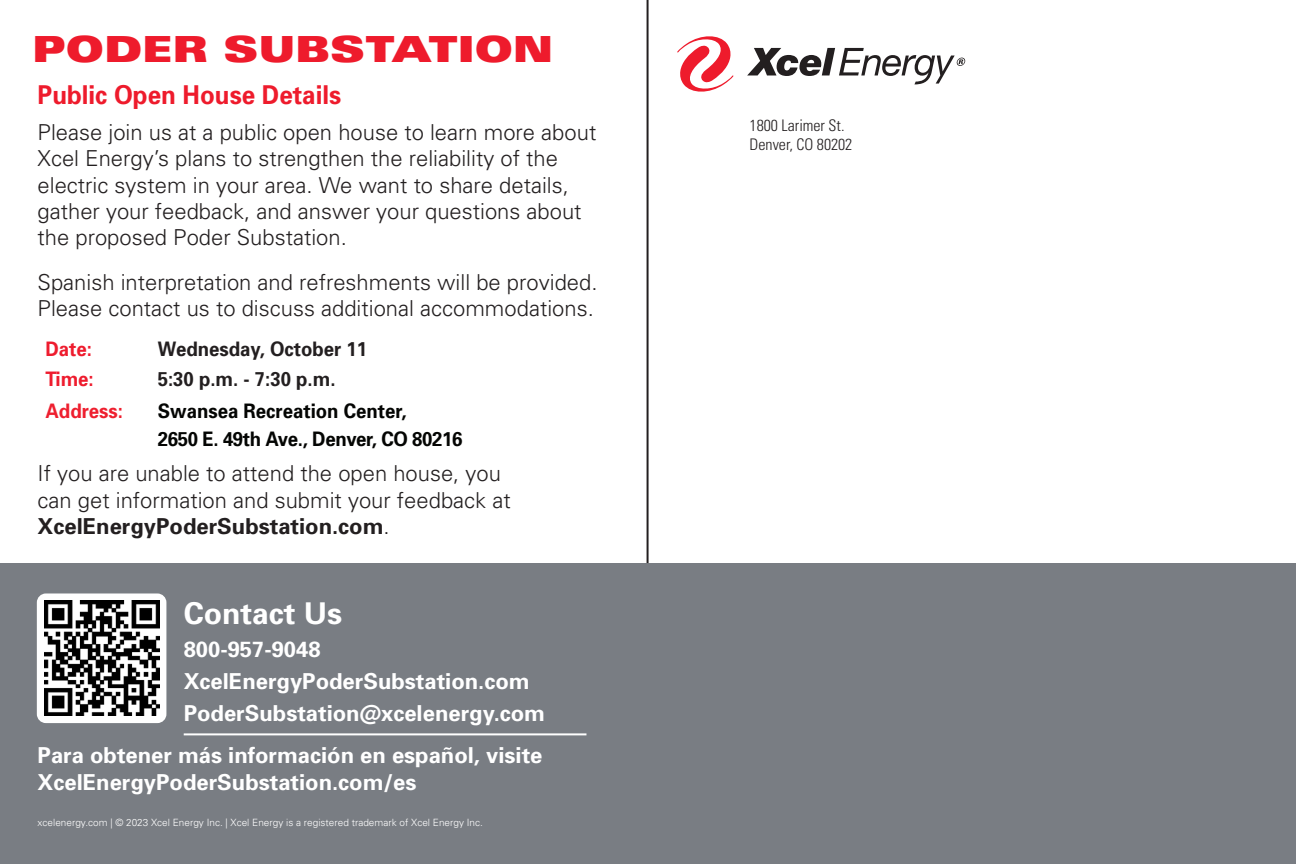
<style>
.page{position:relative;width:1296px;height:864px;background:#fff}
.page>*{position:absolute;margin:0;border:0;box-sizing:border-box;transform-origin:0 0}
.t1{font:900 expanded 36px "Univers";color:#ee1b2c}
.t2{font:700 30px "Univers";color:#fff}
.t3{font:700 26px "Univers";color:#ee1b2c;scale:.93 1}
.Paragraph{font:300 22px/26.4px "Univers";color:#231f20}
.t4{font:700 22px "Univers";color:#fff}
.t5{font:700 20px "Univers";color:#231f20;scale:.93 1}
.t6{font:700 20px "Univers";letter-spacing:-.02em;color:#040503;scale:.93 1}
.t7{font:700 20px "Univers";color:#040503;scale:.93 1}
.t8{font:700 20px "Univers";color:#ee1c2e;scale:.93 1}
.t9{font:700 20px "Univers";color:#ee1f2f;scale:.93 1}
.t10{font:300 condensed 16px "Univers";color:#231f20}
.t11{font:300 10px "Univers";color:#fff}
.s1{font-weight:700}
</style>
<div class="page">
<svg style="left:677px;top:36px;width:56px;height:56px"></svg>
<svg style="left:747px;top:48px;width:219px;height:36px"></svg>
<div style="left:0;top:563px;width:1296px;height:301px;background:#797d83"></div>
<div style="left:37px;top:593px;width:129px;height:130px;background:#fff;border-radius:9px"></div>
<img style="left:44px;top:601px;width:115px;height:115px">
<hr style="left:184px;top:733px;width:402px;height:2px;background:#fff">
<hr style="left:647px;top:0;width:2px;height:563px;background:#231f20">
<p class="t1" style="left:32px;top:28px;width:523px">PODER SUBSTATION</p>
<p class="t3" style="left:38px;top:80px;width:328px">Public Open House Details</p>
<p class="Paragraph" style="left:38px;top:119px;width:560px">Please join us at a public open house to learn more about Xcel Energy’s plans to strengthen the reliability of the electric system in your area. We want to share details, gather your feedback, and answer your questions about the proposed Poder Substation.</p>
<p class="Paragraph" style="left:38px;top:269px;width:561px">Spanish interpretation and refreshments will be provided.<br>Please contact us to discuss additional accommodations.</p>
<p class="t8" style="left:46px;top:337px;width:52px">Date:</p>
<p class="t5" style="left:158px;top:337px;width:227px">Wednesday, October 11</p>
<p class="t8" style="left:46px;top:367px;width:53px">Time:</p>
<p class="t5" style="left:158px;top:367px;width:193px">5:30 p.m. - 7:30 p.m.</p>
<p class="t9" style="left:46px;top:398px;width:85px">Address:</p>
<p class="t7" style="left:158px;top:398px;width:269px">Swansea Recreation Center,</p>
<p class="t6" style="left:158px;top:427px;width:329px">2650 E. 49th Ave., Denver, CO 80216</p>
<p class="Paragraph" style="left:38px;top:460px;width:475px">If you are unable to attend the open house, you can get information and submit your feedback at<br><span class="s1">XcelEnergyPoderSubstation.com</span>.</p>
<p class="t2" style="left:184px;top:596px;width:160px">Contact Us</p>
<p class="t4" style="left:184px;top:636px;width:138px">800-957-9048</p>
<p class="t4" style="left:184px;top:668px;width:347px">XcelEnergyPoderSubstation.com</p>
<p class="t4" style="left:184px;top:700px;width:363px">PoderSubstation@xcelenergy.com</p>
<p class="t4" style="left:38px;top:742px;width:506px">Para obtener más información en español, visite</p>
<p class="t4" style="left:38px;top:769px;width:380px">XcelEnergyPoderSubstation.com/es</p>
<p class="t11" style="left:38px;top:816px;width:447px">xcelenergy.com | © 2023 Xcel Energy Inc. | Xcel Energy is a registered trademark of Xcel Energy Inc.</p>
<p class="t10" style="left:750px;top:116px;width:97px">1800 Larimer St.</p>
<p class="t10" style="left:750px;top:135px;width:104px">Denver, CO 80202</p>
</div>
